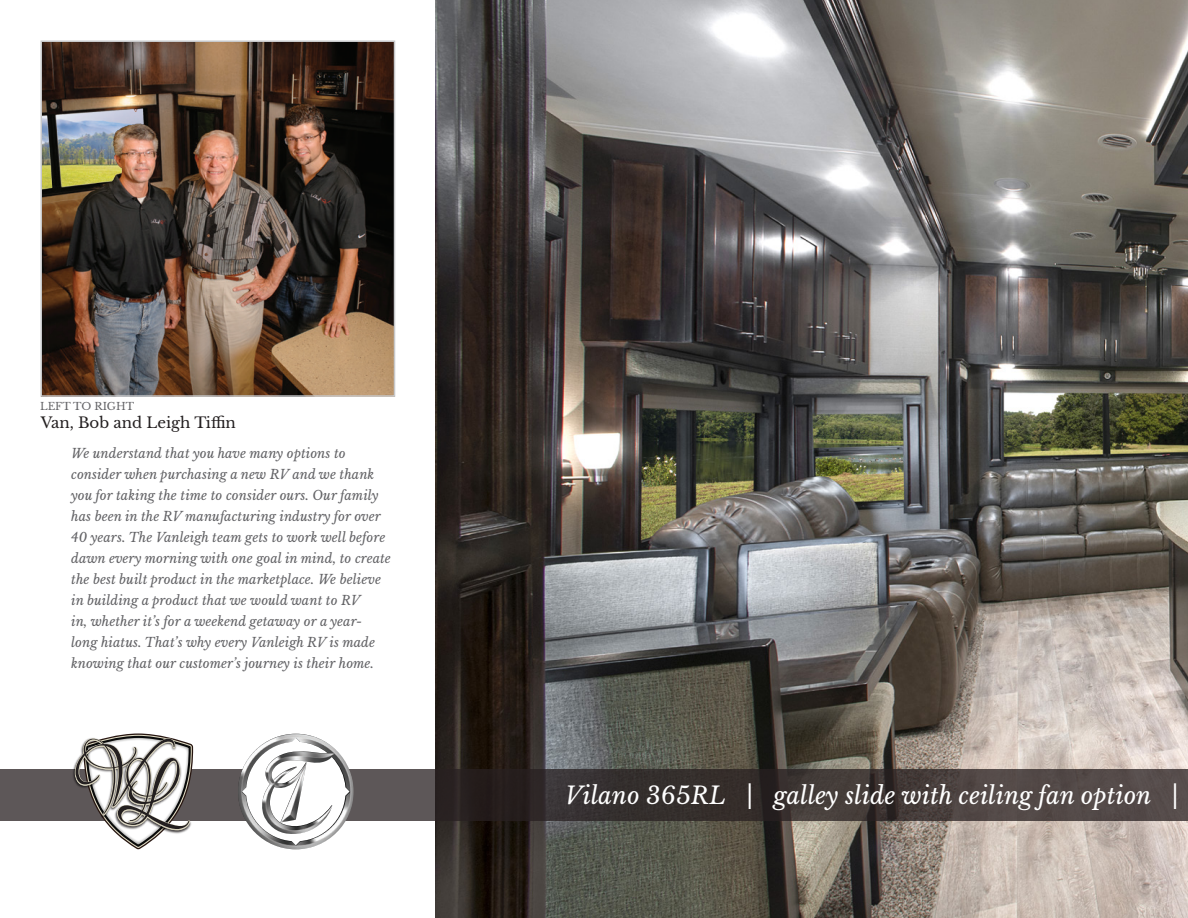
<style>
.page{position:relative;width:1188px;height:918px;background:#fff}
.page>*{position:absolute;margin:0;border:0;box-sizing:border-box;transform-origin:0 0}
.t1{font:italic 24px "Libre Baskerville";letter-spacing:-.005em;color:#fff}
.t2{font:15px "Libre Baskerville";color:#231f20}
.t3{font:italic 13.2px/21px "Libre Baskerville";color:#636366}
.t4{font:10.5px "Libre Baskerville";color:#636366}
</style>
<div class="page">
<img style="left:436px;top:0;width:752px;height:918px">
<svg style="left:0;top:770px;width:1188px;height:51px;background:#453d3c"></svg>
<img style="left:43px;top:43px;width:349px;height:351px">
<div style="left:40px;top:40px;width:355px;height:357px;border:2px solid #c7c8ca"></div>
<img style="left:72px;top:763px;width:3px;height:56px">
<svg style="left:75px;top:733px;width:118px;height:116px"></svg>
<img style="left:238px;top:734px;width:116px;height:115px">
<p class="t4" style="left:40px;top:400px;width:96px">LEFT TO RIGHT</p>
<p class="t2" style="left:41px;top:413px;width:197px">Van, Bob and Leigh Tiffin</p>
<p class="t3" style="left:72px;top:443px;width:323px">We understand that you have many options to consider when purchasing a new RV and we thank you for taking the time to consider ours. Our family has been in the RV manufacturing industry for over 40 years. The Vanleigh team gets to work well before dawn every morning with one goal in mind, to create the best built product in the marketplace. We believe in building a product that we would want to RV<br>in, whether it’s for a weekend getaway or a year&shy;long hiatus. That’s why every Vanleigh RV is made knowing that our customer’s journey is their home.</p>
<h1 class="t1" style="left:565px;top:781px;width:616px">Vilano 365RL | galley slide with ceiling fan option |</h1>
</div>
